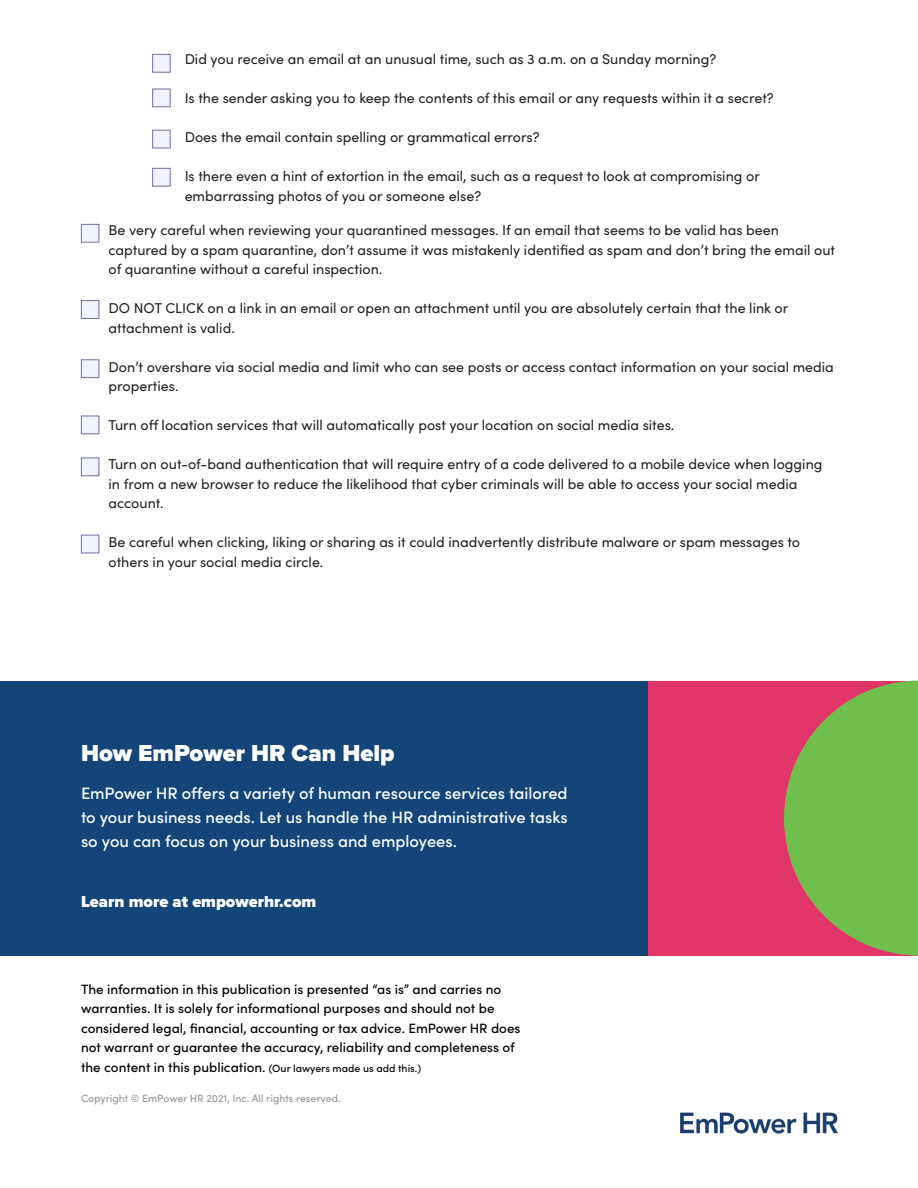
<style>
.page{position:relative;width:918px;height:1188px;background:#fff}
.page>*{position:absolute;margin:0;border:0;box-sizing:border-box;transform-origin:0 0}
.t1{font:900 24px "Proxima Nova";color:#fff}
.t2{font:500 16.5px/24px "Sofia Pro";color:#fff;text-align:justify}
.t3{font:900 16.5px "Proxima Nova";color:#fff}
.t4{font:14.25px/19.5px "Sofia Pro";color:#231f20}
.t5{font:500 13.5px/19.5px "Sofia Pro";color:#040503}
.t6{font:500 10.5px "Sofia Pro";color:#999}
.s1{font-size:10.5px}
</style>
<div class="page">
<div style="left:0;top:681px;width:918px;height:275px;background:#134579"></div>
<img style="left:680px;top:1112px;width:157px;height:22px">
<div style="left:648px;top:681px;width:270px;height:275px;background:#e1356a"></div>
<svg style="left:784px;top:681px;width:134px;height:275px"></svg>
<div style="left:152px;top:54px;width:19px;height:19px;background:#f1f4fe;border:1px solid #776bab"></div>
<div style="left:152px;top:89px;width:19px;height:18px;background:#f1f4fe;border:1px solid #776bab"></div>
<div style="left:152px;top:130px;width:19px;height:18px;background:#f1f4fe;border:1px solid #776bab"></div>
<div style="left:152px;top:168px;width:19px;height:19px;background:#f1f4fe;border:1px solid #776bab"></div>
<div style="left:81px;top:224px;width:18px;height:19px;background:#f1f4fe;border:1px solid #776bab"></div>
<div style="left:81px;top:300px;width:18px;height:19px;background:#f1f4fe;border:1px solid #776bab"></div>
<div style="left:81px;top:359px;width:18px;height:19px;background:#f1f4fe;border:1px solid #776bab"></div>
<div style="left:81px;top:416px;width:18px;height:18px;background:#f1f4fe;border:1px solid #776bab"></div>
<div style="left:81px;top:458px;width:18px;height:18px;background:#f1f4fe;border:1px solid #776bab"></div>
<div style="left:81px;top:535px;width:18px;height:18px;background:#f1f4fe;border:1px solid #776bab"></div>
<p class="t4" style="left:185px;top:49px;width:533px">Did you receive an email at an unusual time, such as 3 a.m. on a Sunday morning?</p>
<p class="t4" style="left:185px;top:88px;width:591px">Is the sender asking you to keep the contents of this email or any requests within it a secret?</p>
<p class="t4" style="left:185px;top:127px;width:356px">Does the email contain spelling or grammatical errors?</p>
<p class="t4" style="left:185px;top:166px;width:577px">Is there even a hint of extortion in the email, such as a request to look at compromising or</p>
<p class="t4" style="left:185px;top:185px;width:298px">embarrassing photos of you or someone else?</p>
<p class="t4" style="left:109px;top:220px;width:728px">Be very careful when reviewing your quarantined messages. If an email that seems to be valid has been captured by a spam quarantine, don’t assume it was mistakenly identified as spam and don’t bring the email out of quarantine without a careful inspection.</p>
<p class="t4" style="left:109px;top:298px;width:681px">DO NOT CLICK on a link in an email or open an attachment until you are absolutely certain that the link or attachment is valid.</p>
<p class="t4" style="left:109px;top:356px;width:727px">Don’t overshare via social media and limit who can see posts or access contact information on your social media properties.</p>
<p class="t4" style="left:109px;top:415px;width:567px">Turn off location services that will automatically post your location on social media sites.</p>
<p class="t4" style="left:109px;top:454px;width:715px">Turn on out-of-band authentication that will require entry of a code delivered to a mobile device when logging in from a new browser to reduce the likelihood that cyber criminals will be able to access your social media account.</p>
<p class="t4" style="left:109px;top:532px;width:693px">Be careful when clicking, liking or sharing as it could inadvertently distribute malware or spam messages to others in your social media circle.</p>
<p class="t1" style="left:81px;top:736px;width:315px">How EmPower HR Can Help</p>
<p class="t2" style="left:81px;top:780px;width:488px">EmPower HR offers a variety of human resource services tailored to your business needs. Let us handle the HR administrative tasks so you can focus on your business and employees.</p>
<p class="t3" style="left:81px;top:889px;width:237px">Learn more at empowerhr.com</p>
<p class="t5" style="left:81px;top:978px;width:441px">The information in this publication is presented “as is” and carries no warranties. It is solely for informational purposes and should not be considered legal, financial, accounting or tax advice. EmPower HR does not warrant or guarantee the accuracy, reliability and completeness of the content in this publication. <span class="s1">(Our lawyers made us add this.)</span></p>
<p class="t6" style="left:81px;top:1090px;width:261px">Copyright © EmPower HR 2021, Inc. All rights reserved.</p>
</div>
